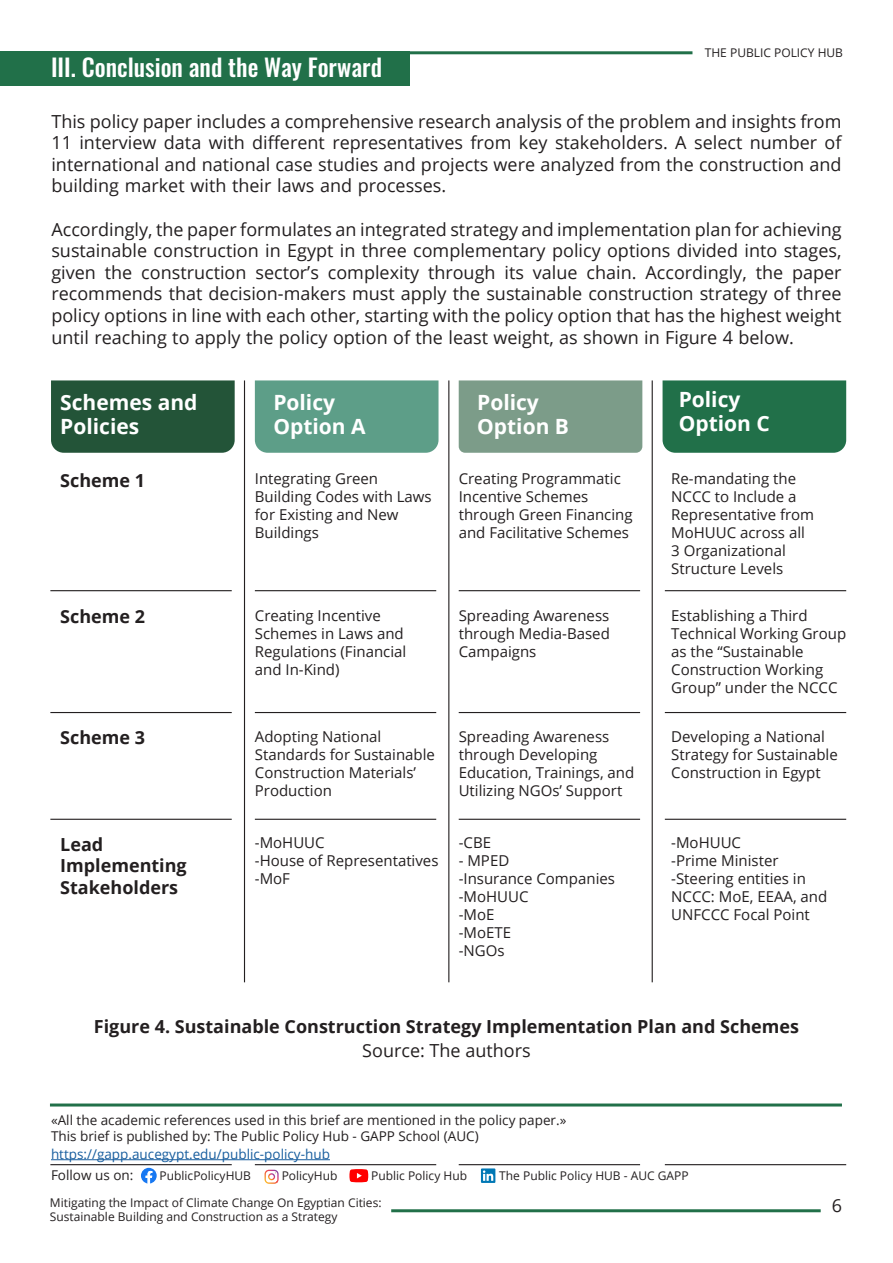
<style>
.page{position:relative;width:893px;height:1263px;background:#fff}
.page>*{position:absolute;margin:0;border:0;box-sizing:border-box;transform-origin:0 0}
.t1{font:500 24px "Oswald";color:#fff}
.Paragraph_1{font:700 21px/24px "Open Sans";color:#fff}
.Paragraph_1-2{font:18px/21.6px "Open Sans";color:#231f20;text-align:justify}
.Paragraph_1-3{font:700 18px/21.6px "Open Sans";color:#231f20}
.Paragraph_1-4{font:15px/18px "Open Sans";color:#231f20}
.Paragraph_1-5{font:13.5px/16.5px "Open Sans";color:#231f20}
.Paragraph_1-6{font:13.5px "Open Sans";color:#175d9e}
.Paragraph_1-7{font:12px/14.4px "Open Sans";color:#231f20}
</style>
<div class="page">
<hr style="left:50px;top:1103px;width:792px;height:3px;background:#217049">
<hr style="left:51px;top:1159px;width:279px;height:1px;background:#175d9e">
<svg style="left:141px;top:1168px;width:16px;height:15px"></svg>
<svg style="left:264px;top:1170px;width:15px;height:14px"></svg>
<svg style="left:349px;top:1169px;width:19px;height:13px"></svg>
<svg style="left:481px;top:1168px;width:14px;height:15px"></svg>
<hr style="left:51px;top:51px;width:641px;height:3px;background:#217049">
<div style="left:0;top:52px;width:409px;height:34px;background:#217049"></div>
<hr style="left:391px;top:1209px;width:430px;height:3px;background:#217049">
<div style="left:51px;top:380px;width:184px;height:73px;background:#235438"></div>
<div style="left:255px;top:380px;width:183px;height:73px;background:#5d9e88"></div>
<div style="left:459px;top:380px;width:183px;height:73px;background:#7c9c89"></div>
<div style="left:663px;top:380px;width:183px;height:73px;background:#217049"></div>
<hr style="left:50px;top:819px;width:182px;height:1px;background:#231f20">
<hr style="left:255px;top:819px;width:181px;height:1px;background:#231f20">
<hr style="left:459px;top:819px;width:181px;height:1px;background:#231f20">
<hr style="left:665px;top:819px;width:181px;height:1px;background:#231f20">
<hr style="left:50px;top:1164px;width:182px;height:1px;background:#231f20">
<hr style="left:255px;top:1164px;width:181px;height:1px;background:#231f20">
<hr style="left:459px;top:1164px;width:181px;height:1px;background:#231f20">
<hr style="left:665px;top:1164px;width:181px;height:1px;background:#231f20">
<hr style="left:50px;top:712px;width:182px;height:1px;background:#231f20">
<hr style="left:255px;top:712px;width:181px;height:1px;background:#231f20">
<hr style="left:459px;top:712px;width:181px;height:1px;background:#231f20">
<hr style="left:665px;top:712px;width:181px;height:1px;background:#231f20">
<hr style="left:652px;top:380px;width:1px;height:602px;background:#231f20">
<hr style="left:448px;top:380px;width:1px;height:602px;background:#231f20">
<hr style="left:244px;top:380px;width:1px;height:602px;background:#231f20">
<hr style="left:50px;top:590px;width:182px;height:1px;background:#231f20">
<hr style="left:255px;top:590px;width:181px;height:1px;background:#231f20">
<hr style="left:459px;top:590px;width:181px;height:1px;background:#231f20">
<hr style="left:665px;top:590px;width:181px;height:1px;background:#231f20">
<p class="Paragraph_1-7" style="left:705px;top:46px;width:140px">THE PUBLIC POLICY HUB</p>
<h1 class="t1" style="left:51px;top:55px;width:333px">III. Conclusion and the Way Forward</h1>
<p class="Paragraph_1-2" style="left:51px;top:110px;width:792px">This policy paper includes a comprehensive research analysis of the problem and insights from 11 interview data with different representatives from key stakeholders. A select number of international and national case studies and projects were analyzed from the construction and building market with their laws and processes.</p>
<p class="Paragraph_1-2" style="left:51px;top:218px;width:792px">Accordingly, the paper formulates an integrated strategy and implementation plan for achieving sustainable construction in Egypt in three complementary policy options divided into stages, given the construction sector’s complexity through its value chain. Accordingly, the paper recommends that decision-makers must apply the sustainable construction strategy of three policy options in line with each other, starting with the policy option that has the highest weight until reaching to apply the policy option of the least weight, as shown in Figure 4 below.</p>
<p class="Paragraph_1" style="left:60px;top:390px;width:139px">Schemes and<br>Policies</p>
<p class="Paragraph_1" style="left:273px;top:390px;width:94px">Policy<br>Option A</p>
<p class="Paragraph_1" style="left:477px;top:390px;width:93px">Policy<br>Option B</p>
<p class="Paragraph_1" style="left:679px;top:386px;width:93px">Policy<br>Option C</p>
<p class="Paragraph_1-3" style="left:60px;top:469px;width:86px">Scheme 1</p>
<p class="Paragraph_1-3" style="left:60px;top:605px;width:86px">Scheme 2</p>
<p class="Paragraph_1-3" style="left:60px;top:726px;width:86px">Scheme 3</p>
<p class="Paragraph_1-3" style="left:60px;top:833px;width:128px">Lead<br>Implementing<br>Stakeholders</p>
<p class="Paragraph_1-4" style="left:255px;top:469px;width:178px">Integrating Green<br>Building Codes with Laws for Existing and New<br>Buildings</p>
<p class="Paragraph_1-4" style="left:459px;top:469px;width:175px">Creating Programmatic<br>Incentive Schemes through Green Financing and Facilitative Schemes</p>
<p class="Paragraph_1-4" style="left:255px;top:606px;width:153px">Creating Incentive<br>Schemes in Laws and<br>Regulations (Financial and In-Kind)</p>
<p class="Paragraph_1-4" style="left:459px;top:606px;width:153px;text-align:justify">Spreading Awareness through Media-Based Campaigns</p>
<p class="Paragraph_1-4" style="left:255px;top:727px;width:182px">Adopting National<br>Standards for Sustainable<br>Construction Materials’<br>Production</p>
<p class="Paragraph_1-4" style="left:255px;top:834px;width:71px">-MoHUUC</p>
<p class="Paragraph_1-4" style="left:255px;top:852px;width:185px">-House of Representatives</p>
<p class="Paragraph_1-4" style="left:255px;top:870px;width:37px">-MoF</p>
<p class="Paragraph_1-4" style="left:459px;top:727px;width:177px">Spreading Awareness through Developing<br>Education, Trainings, and<br>Utilizing NGOs’ Support</p>
<p class="Paragraph_1-4" style="left:459px;top:834px;width:34px">-CBE</p>
<p class="Paragraph_1-4" style="left:459px;top:852px;width:52px">- MPED</p>
<p class="Paragraph_1-4" style="left:459px;top:870px;width:158px">-Insurance Companies</p>
<p class="Paragraph_1-4" style="left:459px;top:888px;width:71px">-MoHUUC</p>
<p class="Paragraph_1-4" style="left:459px;top:906px;width:37px">-MoE</p>
<p class="Paragraph_1-4" style="left:459px;top:924px;width:54px">-MoETE</p>
<p class="Paragraph_1-4" style="left:459px;top:942px;width:47px">-NGOs</p>
<p class="Paragraph_1-4" style="left:671px;top:469px;width:144px">Re-mandating the<br>NCCC to Include a<br>Representative from<br>MoHUUC across all<br>3 Organizational<br>Structure Levels</p>
<p class="Paragraph_1-4" style="left:671px;top:606px;width:176px">Establishing a Third<br>Technical Working Group as the “Sustainable<br>Construction Working<br>Group” under the NCCC</p>
<p class="Paragraph_1-4" style="left:671px;top:727px;width:168px">Developing a National<br>Strategy for Sustainable<br>Construction in Egypt</p>
<p class="Paragraph_1-4" style="left:671px;top:834px;width:71px">-MoHUUC</p>
<p class="Paragraph_1-4" style="left:671px;top:852px;width:109px">-Prime Minister</p>
<p class="Paragraph_1-4" style="left:671px;top:870px;width:158px">-Steering entities in<br>NCCC: MoE, EEAA, and<br>UNFCCC Focal Point</p>
<p class="Paragraph_1-3" style="left:94px;top:1015px;width:707px">Figure 4. Sustainable Construction Strategy Implementation Plan and Schemes</p>
<p class="Paragraph_1-2" style="left:362px;top:1039px;width:170px">Source: The authors</p>
<p class="Paragraph_1-5" style="left:51px;top:1111px;width:517px">«All the academic references used in this brief are mentioned in the policy paper.»<br>This brief is published by: The Public Policy Hub - GAPP School (AUC)</p>
<p class="Paragraph_1-5" style="left:51px;top:1166px;width:84px">Follow us on:</p>
<p class="Paragraph_1-6" style="left:51px;top:1144px;width:280px">https://gapp.aucegypt.edu/public-policy-hub</p>
<p class="Paragraph_1-7" style="left:160px;top:1168px;width:93px">PublicPolicyHUB</p>
<p class="Paragraph_1-7" style="left:282px;top:1168px;width:57px">PolicyHub</p>
<p class="Paragraph_1-7" style="left:371px;top:1168px;width:97px">Public Policy Hub</p>
<p class="Paragraph_1-7" style="left:499px;top:1168px;width:191px">The Public Policy HUB - AUC GAPP</p>
<p class="Paragraph_1-7" style="left:50px;top:1195px;width:333px">Mitigating the Impact of Climate Change On Egyptian Cities:<br>Sustainable Building and Construction as a Strategy</p>
<p class="Paragraph_1-2" style="left:832px;top:1194px;width:12px">6</p>
</div>
